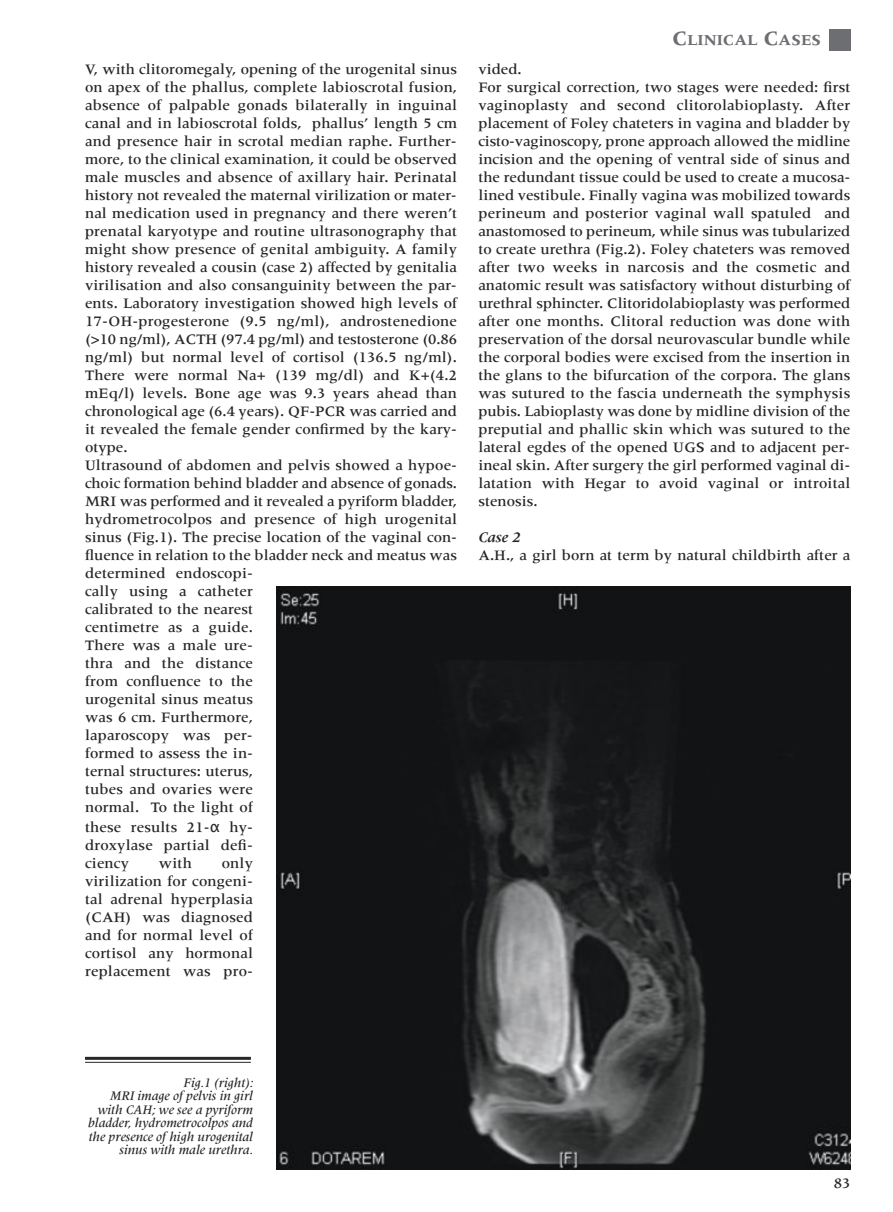
<style>
.page{position:relative;width:893px;height:1212px;background:#fff}
.page>*{position:absolute;margin:0;border:0;box-sizing:border-box;transform-origin:0 0}
.t1{font:700 15.75px "Meridien LT Std";color:#6d6e71}
.t2{font:500 15px/18px "Meridien LT Std";letter-spacing:.005em;color:#272627}
.t3{font:italic 700 15px "Meridien LT Std";color:#272627}
.t4{font:italic 500 13.5px/13.5px "Meridien LT Std";color:#272627;text-align:right}
.s1{font-family:"Lucida Grande";font-weight:400}
.s2{font-size:21px}
</style>
<div class="page">
<div style="left:829px;top:30px;width:21px;height:21px;background:#6d6e71"></div>
<hr style="left:85px;top:1057px;width:166px;height:3px;background:#272627">
<hr style="left:85px;top:1062px;width:166px;height:1px;background:#272627">
<img style="left:276px;top:587px;width:574px;height:582px">
<p class="t2" style="left:85px;top:60px;width:374px">V, with clitoromegaly, opening of the urogenital sinus on apex of the phallus, complete labioscrotal fusion, absence of palpable gonads bilaterally in inguinal canal and in labioscrotal folds, phallus’ length 5 cm and presence hair in scrotal median raphe. Further&shy;more, to the clinical examination, it could be observed male muscles and absence of axillary hair. Perinatal history not revealed the maternal virilization or mater&shy;nal medication used in pregnancy and there weren’t prenatal karyotype and routine ultrasonography that might show presence of genital ambiguity. A family history revealed a cousin (case 2) affected by genitalia virilisation and also consanguinity between the par&shy;ents. Laboratory investigation showed high levels of 17-OH-progesterone (9.5 ng/ml), androstenedione (&gt;10 ng/ml), ACTH (97.4 pg/ml) and testosterone (0.86 ng/ml) but normal level of cortisol (136.5 ng/ml).<br>There were normal Na+ (139 mg/dl) and K+(4.2 mEq/l) levels. Bone age was 9.3 years ahead than chronological age (6.4 years). QF-PCR was carried and it revealed the female gender confirmed by the kary&shy;otype.<br>Ultrasound of abdomen and pelvis showed a hypoe&shy;choic formation behind bladder and absence of gonads.<br>MRI was performed and it revealed a pyriform bladder, hydrometrocolpos and presence of high urogenital sinus (Fig.1). The precise location of the vaginal con&shy;fluence in relation to the bladder neck and meatus was determined endoscopi-<br>cally using a catheter<br>calibrated to the nearest<br>centimetre as a guide.<br>There was a male ure-<br>thra and the distance<br>from confluence to the<br>urogenital sinus meatus<br>was 6 cm. Furthermore,<br>laparoscopy was per-<br>formed to assess the in-<br>ternal structures: uterus,<br>tubes and ovaries were<br>normal. To the light of<br>these results 21-<span class="s1">α</span> hy-<br>droxylase partial defi-<br>ciency</p>
<p class="t2" style="left:85px;top:854px;width:170px;text-align:justify;text-indent:137px">only virilization for congeni&shy;tal adrenal hyperplasia (CAH) was diagnosed and for normal level of cortisol any hormonal replacement was pro-</p>
<p class="t2" style="left:159px;top:854px;width:34px">with</p>
<p class="t1" style="left:672px;top:30px;width:150px"><span class="s2">C</span>LINICAL <span class="s2">C</span>ASES</p>
<p class="t2" style="left:478px;top:60px;width:374px">vided.<br>For surgical correction, two stages were needed: first vaginoplasty and second clitorolabioplasty. After placement of Foley chateters in vagina and bladder by cisto-vaginoscopy, prone approach allowed the midline incision and the opening of ventral side of sinus and the redundant tissue could be used to create a mucosa&shy;lined vestibule. Finally vagina was mobilized towards perineum and posterior vaginal wall spatuled and anastomosed to perineum, while sinus was tubularized to create urethra (Fig.2). Foley chateters was removed after two weeks in narcosis and the cosmetic and anatomic result was satisfactory without disturbing of urethral sphincter. Clitoridolabioplasty was performed after one months. Clitoral reduction was done with preservation of the dorsal neurovascular bundle while the corporal bodies were excised from the insertion in the glans to the bifurcation of the corpora. The glans was sutured to the fascia underneath the symphysis pubis. Labioplasty was done by midline division of the preputial and phallic skin which was sutured to the lateral egdes of the opened UGS and to adjacent per&shy;ineal skin. After surgery the girl performed vaginal di&shy;latation with Hegar to avoid vaginal or introital stenosis.</p>
<p class="t3" style="left:478px;top:529px;width:44px">Case 2</p>
<p class="t2" style="left:478px;top:546px;width:374px">A.H., a girl born at term by natural childbirth after a</p>
<p class="t4" style="left:88px;top:1075px;width:166px">Fig.1 (right):<br>MRI image of pelvis in girl with CAH; we see a pyriform bladder, hydrometrocolpos and the presence of high urogenital sinus with male urethra.</p>
<p class="t2" style="left:834px;top:1174px;width:18px">83</p>
</div>
